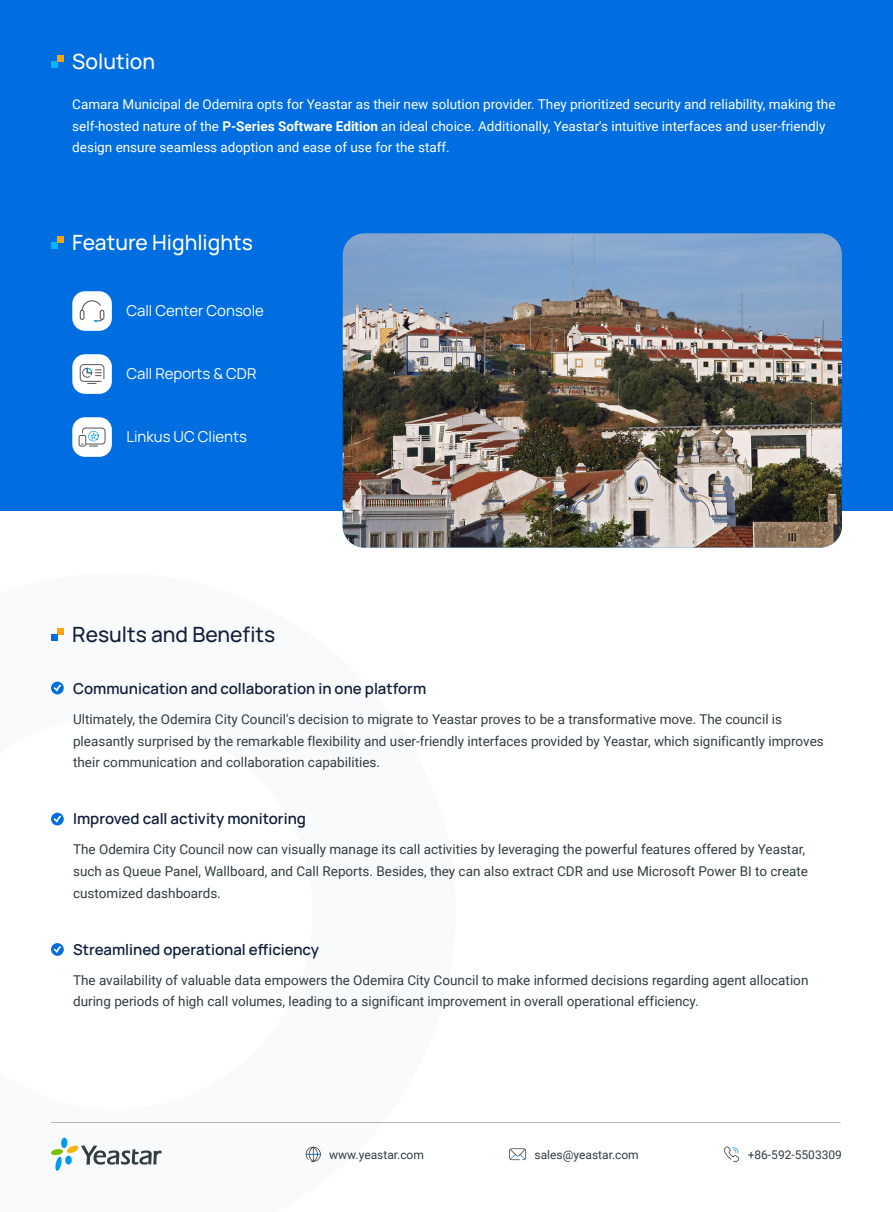
<style>
.page{position:relative;width:893px;height:1212px;background:#fff}
.page>*{position:absolute;margin:0;border:0;box-sizing:border-box;transform-origin:0 0}
.正文一级标题{font:500 21px "Manrope";color:#fff}
.正文一级标题-2{font:500 21px "Manrope";color:#101f3a}
.正文标题{font:600 15px "Manrope";color:#101f3a}
.正文{font:15px "Manrope";color:#fff}
.正文-2{font:13.5px/21.8px "Roboto";color:#303c42}
.正文-3{font:13.5px/21.8px "Roboto";color:#fff}
.联系方式{font:12px "Roboto";color:#303c42}
.s1{font-weight:700}
</style>
<div class="page">
<div style="left:0;top:0;width:893px;height:510px;background:#006ee1"></div>
<div style="left:72px;top:291px;width:40px;height:40px;background:#fff;border-radius:13px"></div>
<div style="left:72px;top:354px;width:40px;height:40px;background:#fff;border-radius:13px"></div>
<div style="left:72px;top:417px;width:40px;height:40px;background:#fff;border-radius:13px"></div>
<img style="left:343px;top:233px;width:499px;height:314px">
<svg style="left:80px;top:300px;width:24px;height:22px"></svg>
<svg style="left:80px;top:364px;width:24px;height:20px"></svg>
<svg style="left:79px;top:427px;width:27px;height:19px"></svg>
<svg style="left:51px;top:1137px;width:111px;height:34px"></svg>
<hr style="left:51px;top:1122px;width:790px;height:1px;background:#303c42">
<svg style="left:723px;top:1146px;width:16px;height:16px"></svg>
<svg style="left:306px;top:1147px;width:15px;height:15px"></svg>
<svg style="left:509px;top:1148px;width:17px;height:12px"></svg>
<svg style="left:51px;top:682px;width:13px;height:12px"></svg>
<svg style="left:54px;top:685px;width:7px;height:6px"></svg>
<svg style="left:51px;top:813px;width:13px;height:12px"></svg>
<svg style="left:54px;top:816px;width:7px;height:6px"></svg>
<svg style="left:51px;top:943px;width:13px;height:13px"></svg>
<svg style="left:54px;top:946px;width:7px;height:7px"></svg>
<svg style="left:51px;top:236px;width:13px;height:13px"></svg>
<svg style="left:51px;top:55px;width:13px;height:13px"></svg>
<svg style="left:51px;top:628px;width:13px;height:13px"></svg>
<p class="正文一级标题" style="left:72px;top:47px;width:84px">Solution</p>
<p class="正文-3" style="left:72px;top:93px;width:765px">Camara Municipal de Odemira opts for Yeastar as their new solution provider. They prioritized security and reliability, making the self-hosted nature of the <span class="s1">P-Series Software Edition</span> an ideal choice. Additionally, Yeastar's intuitive interfaces and user-friendly design ensure seamless adoption and ease of use for the staff.</p>
<p class="正文一级标题" style="left:72px;top:228px;width:182px">Feature Highlights</p>
<p class="正文" style="left:126px;top:300px;width:139px">Call Center Console</p>
<p class="正文" style="left:126px;top:363px;width:132px">Call Reports &amp; CDR</p>
<p class="正文" style="left:126px;top:426px;width:122px">Linkus UC Clients</p>
<p class="正文一级标题-2" style="left:72px;top:620px;width:205px">Results and Benefits</p>
<p class="正文标题" style="left:73px;top:678px;width:355px">Communication and collaboration in one platform</p>
<p class="正文-2" style="left:73px;top:708px;width:752px">Ultimately, the Odemira City Council's decision to migrate to Yeastar proves to be a transformative move. The council is pleasantly surprised by the remarkable flexibility and user-friendly interfaces provided by Yeastar, which significantly improves their communication and collaboration capabilities.</p>
<p class="正文标题" style="left:73px;top:808px;width:234px">Improved call activity monitoring</p>
<p class="正文-2" style="left:73px;top:838px;width:737px">The Odemira City Council now can visually manage its call activities by leveraging the powerful features offered by Yeastar, such as Queue Panel, Wallboard, and Call Reports. Besides, they can also extract CDR and use Microsoft Power BI to create customized dashboards.</p>
<p class="正文标题" style="left:73px;top:939px;width:248px">Streamlined operational efficiency</p>
<p class="正文-2" style="left:73px;top:968px;width:737px">The availability of valuable data empowers the Odemira City Council to make informed decisions regarding agent allocation during periods of high call volumes, leading to a significant improvement in overall operational efficiency.</p>
<p class="联系方式" style="left:329px;top:1146px;width:96px">www.yeastar.com</p>
<p class="联系方式" style="left:535px;top:1146px;width:106px">sales@yeastar.com</p>
<p class="联系方式" style="left:748px;top:1146px;width:96px">+86-592-5503309</p>
</div>
